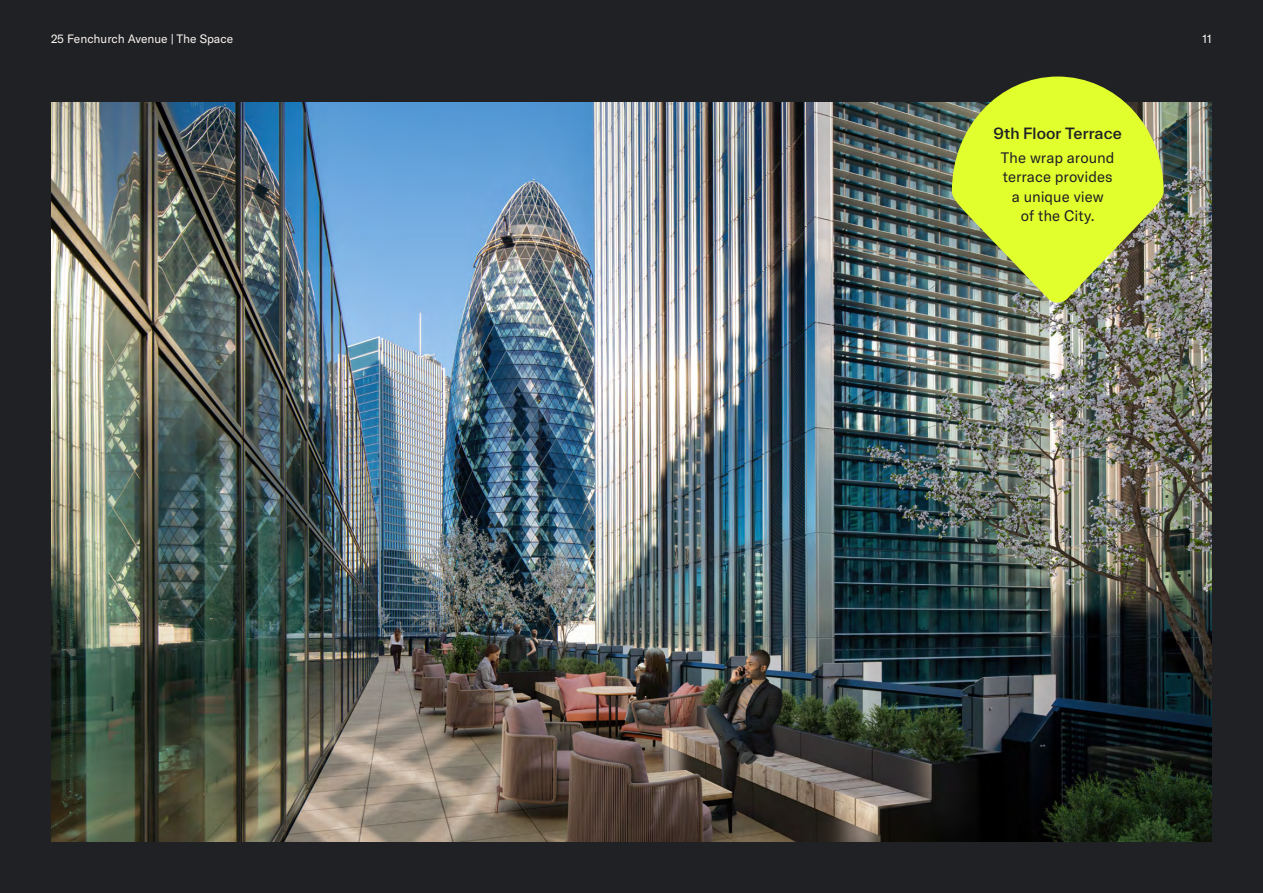
<style>
.page{position:relative;width:1263px;height:893px;background:#202125}
.page>*{position:absolute;margin:0;border:0;box-sizing:border-box;transform-origin:0 0}
.t1{font:15px/19.5px "GT America";color:#202125;text-align:center}
.t2{font:500 15px "TWK Everett";letter-spacing:.005em;color:#202125}
.t3{font:12px "GT America";color:#faf6f0}
</style>
<div class="page">
<img style="left:51px;top:102px;width:1161px;height:740px">
<img style="left:952px;top:77px;width:211px;height:226px">
<p class="t3" style="left:51px;top:32px;width:184px">25 Fenchurch Avenue | The Space</p>
<p class="t3" style="left:1202px;top:32px;width:11px">11</p>
<p class="t2" style="left:993px;top:123px;width:130px">9th Floor Terrace</p>
<p class="t1" style="left:1001px;top:148px;width:115px">The wrap around terrace provides a unique view<br>of the City.</p>
</div>
